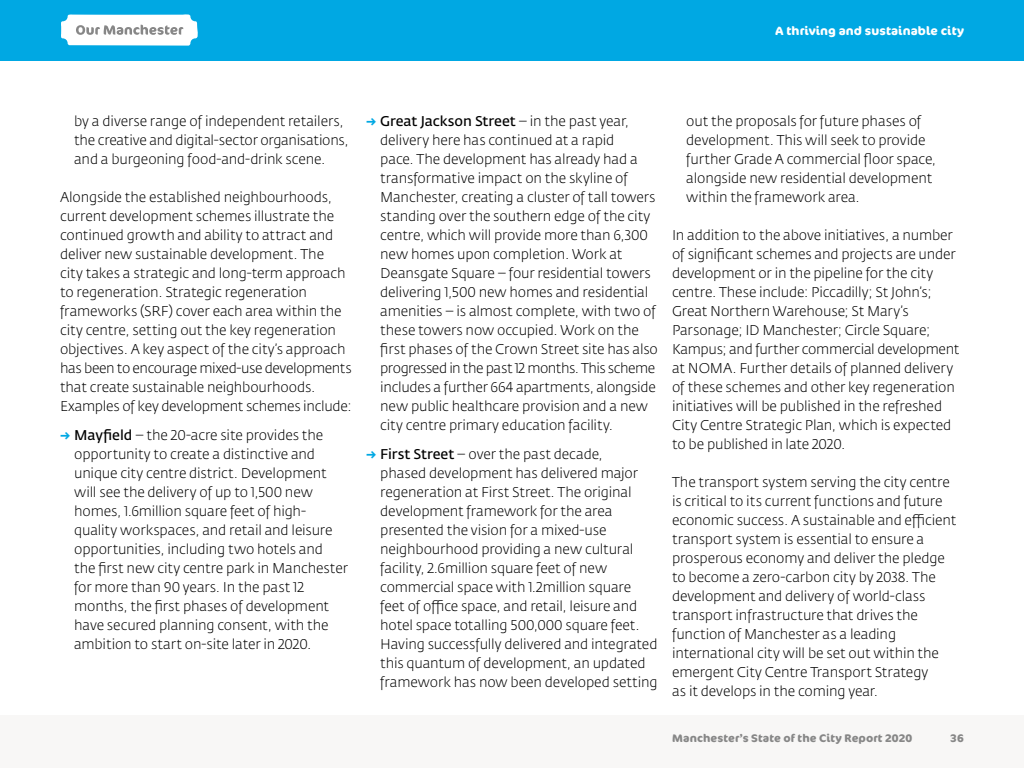
<style>
.page{position:relative;width:1024px;height:768px;background:#fff}
.page>*{position:absolute;margin:0;border:0;box-sizing:border-box;transform-origin:0 0}
.Body{font:300 14px/19px "Fedra Sans Std";letter-spacing:-.01em;color:#000}
.t1{font:700 12px "Cocon";letter-spacing:.01em;color:#fff}
.t2{font:700 11px "Cocon";letter-spacing:.01em;color:#878787}
.s1{font-weight:500;color:#00a8e3}
.s2{font-weight:600}
</style>
<div class="page">
<div style="left:0;top:0;width:1024px;height:60px;background:#00a8e3"></div>
<div style="left:0;top:715px;width:1024px;height:53px;background:#f8f7f6"></div>
<svg style="left:61px;top:14px;width:137px;height:32px"></svg>
<p class="t1" style="left:776px;top:23px;width:190px">A thriving and sustainable city</p>
<p class="Body" style="left:74px;top:112px;width:276px">by a diverse range of independent retailers, the creative and digital-sector organisations, and a burgeoning food-and-drink scene.</p>
<p class="Body" style="left:60px;top:188px;width:293px">Alongside the established neighbourhoods, current development schemes illustrate the continued growth and ability to attract and deliver new sustainable development. The<br>city takes a strategic and long-term approach to regeneration. Strategic regeneration frameworks (SRF) cover each area within the city centre, setting out the key regeneration objectives. A key aspect of the city’s approach has been to encourage mixed-use developments that create sustainable neighbourhoods.<br>Examples of key development schemes include:</p>
<p class="Body" style="left:74px;top:425px;width:275px;text-indent:-14px"><span class="s1">→</span> <span class="s2">Mayfield</span> – the 20-acre site provides the opportunity to create a distinctive and unique city centre district. Development will see the delivery of up to 1,500 new homes, 1.6million square feet of high&shy;quality workspaces, and retail and leisure opportunities, including two hotels and<br>the first new city centre park in Manchester for more than 90 years. In the past 12 months, the first phases of development have secured planning consent, with the ambition to start on-site later in 2020.</p>
<p class="Body" style="left:380px;top:112px;width:279px;text-indent:-14px"><span class="s1">→</span> <span class="s2">Great Jackson Street</span> – in the past year, delivery here has continued at a rapid<br>pace. The development has already had a transformative impact on the skyline of Manchester, creating a cluster of tall towers standing over the southern edge of the city centre, which will provide more than 6,300 new homes upon completion. Work at Deansgate Square – four residential towers delivering 1,500 new homes and residential amenities – is almost complete, with two of these towers now occupied. Work on the first phases of the Crown Street site has also progressed in the past 12 months. This scheme includes a further 664 apartments, alongside new public healthcare provision and a new city centre primary education facility.</p>
<p class="Body" style="left:380px;top:444px;width:279px;text-indent:-14px"><span class="s1">→</span> <span class="s2">First Street</span> – over the past decade,<br>phased development has delivered major regeneration at First Street. The original development framework for the area presented the vision for a mixed-use neighbourhood providing a new cultural facility, 2.6million square feet of new commercial space with 1.2million square feet of office space, and retail, leisure and hotel space totalling 500,000 square feet.<br>Having successfully delivered and integrated this quantum of development, an updated framework has now been developed setting</p>
<p class="Body" style="left:686px;top:112px;width:251px">out the proposals for future phases of development. This will seek to provide further Grade A commercial floor space, alongside new residential development within the framework area.</p>
<p class="Body" style="left:672px;top:226px;width:289px">In addition to the above initiatives, a number of significant schemes and projects are under development or in the pipeline for the city centre. These include: Piccadilly; St John’s; Great Northern Warehouse; St Mary’s Parsonage; ID Manchester; Circle Square; Kampus; and further commercial development at NOMA. Further details of planned delivery of these schemes and other key regeneration initiatives will be published in the refreshed City Centre Strategic Plan, which is expected to be published in late 2020.</p>
<p class="Body" style="left:672px;top:473px;width:286px">The transport system serving the city centre is critical to its current functions and future economic success. A sustainable and efficient transport system is essential to ensure a prosperous economy and deliver the pledge to become a zero-carbon city by 2038. The development and delivery of world-class transport infrastructure that drives the function of Manchester as a leading international city will be set out within the emergent City Centre Transport Strategy<br>as it develops in the coming year.</p>
<p class="t2" style="left:672px;top:732px;width:242px">Manchester’s State of the City Report 2020</p>
<p class="t2" style="left:950px;top:732px;width:15px">36</p>
</div>
